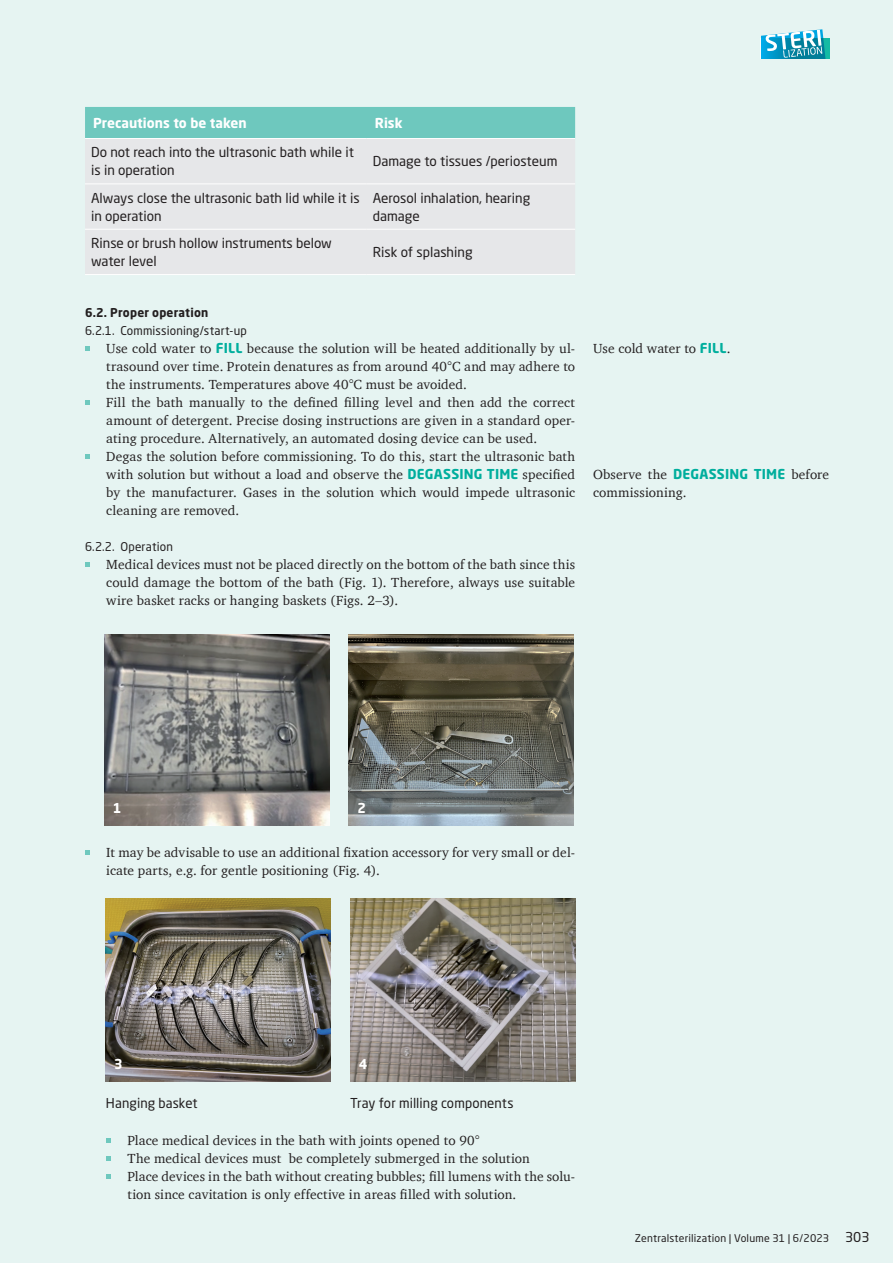
<style>
.page{position:relative;width:893px;height:1263px;background:#e6f4f2}
.page>*{position:absolute;margin:0;border:0;box-sizing:border-box;transform-origin:0 0}
.ZT-04__FL-Aufzählung-GB{font:13.5px/18px "Charter";letter-spacing:.01em;color:#231f20;text-align:justify}
.ZT-07__Tab-FL-DE{font:13.5px/18px "Neo Sans Pro";color:#231f20}
.ZT-04__FL-GB{font:13.5px/18px "Charter";letter-spacing:.01em;color:#231f20}
.ZT-06__BU-DE{font:13.5px "Neo Sans Pro";letter-spacing:.005em;color:#231f20}
.ZT-07__Tab-HL-DE{font:700 13.5px "Neo Sans Pro";color:#fff}
.ZT-03__SL-DE{font:700 13.5px "Neo Sans Pro";color:#fff}
.ZT-03__SL-klein-2-GB{font:12px "Neo Sans Pro";letter-spacing:.015em;color:#231f20}
.ZT-03__SL-klein-1-GB{font:700 12px "Neo Sans Pro";letter-spacing:.015em;color:#231f20}
.t1{font:10.5px "Neo Sans Pro";letter-spacing:.015em;color:#231f20}
.s1{font-family:"Neo Sans Pro";font-weight:700;color:#00ae9d}
.s2{font-size:13.5px}
</style>
<div class="page">
<svg style="left:761px;top:29px;width:69px;height:30px"></svg>
<div style="left:85px;top:107px;width:490px;height:31px;background:#6ec8be"></div>
<div style="left:85px;top:139px;width:490px;height:135px;background:#e6e7e9"></div>
<hr style="left:85px;top:274px;width:282px;height:1px;background:#fff">
<hr style="left:367px;top:274px;width:208px;height:1px;background:#fff">
<hr style="left:85px;top:138px;width:282px;height:1px;background:#fff">
<hr style="left:367px;top:138px;width:208px;height:1px;background:#fff">
<hr style="left:85px;top:229px;width:282px;height:1px;background:#fff">
<hr style="left:367px;top:229px;width:208px;height:1px;background:#fff">
<hr style="left:85px;top:183px;width:282px;height:1px;background:#fff">
<hr style="left:367px;top:183px;width:208px;height:1px;background:#fff">
<svg style="left:85px;top:346px;width:5px;height:5px"></svg>
<svg style="left:85px;top:400px;width:5px;height:5px"></svg>
<svg style="left:85px;top:454px;width:5px;height:5px"></svg>
<svg style="left:85px;top:562px;width:5px;height:5px"></svg>
<svg style="left:85px;top:850px;width:5px;height:5px"></svg>
<svg style="left:106px;top:1138px;width:5px;height:5px"></svg>
<svg style="left:106px;top:1156px;width:5px;height:5px"></svg>
<svg style="left:106px;top:1174px;width:5px;height:5px"></svg>
<img style="left:104px;top:634px;width:225px;height:192px">
<img style="left:349px;top:634px;width:225px;height:192px">
<img style="left:106px;top:899px;width:225px;height:182px">
<img style="left:350px;top:899px;width:225px;height:182px">
<p class="ZT-07__Tab-HL-DE" style="left:93px;top:114px;width:155px">Precautions to be taken</p>
<p class="ZT-07__Tab-HL-DE" style="left:375px;top:114px;width:29px">Risk</p>
<p class="ZT-07__Tab-FL-DE" style="left:91px;top:143px;width:264px">Do not reach into the ultrasonic bath while it is in operation</p>
<p class="ZT-07__Tab-FL-DE" style="left:373px;top:152px;width:186px">Damage to tissues /periosteum</p>
<p class="ZT-07__Tab-FL-DE" style="left:91px;top:189px;width:270px">Always close the ultrasonic bath lid while it is in operation</p>
<p class="ZT-07__Tab-FL-DE" style="left:373px;top:189px;width:159px">Aerosol inhalation, hearing damage</p>
<p class="ZT-07__Tab-FL-DE" style="left:91px;top:234px;width:242px">Rinse or brush hollow instruments below water level</p>
<p class="ZT-07__Tab-FL-DE" style="left:373px;top:243px;width:101px">Risk of splashing</p>
<p class="ZT-03__SL-klein-1-GB" style="left:85px;top:305px;width:125px">6.2. Proper operation</p>
<p class="ZT-03__SL-klein-2-GB" style="left:85px;top:323px;width:163px">6.2.1. Commissioning/start-up</p>
<p class="ZT-04__FL-Aufzählung-GB" style="left:106px;top:339px;width:470px">Use cold water to <span class="s1">FILL</span> because the solution will be heated additionally by ul&shy;trasound over time. Protein denatures as from around 40°C and may adhere to the instruments. Temperatures above 40°C must be avoided.</p>
<p class="ZT-04__FL-Aufzählung-GB" style="left:106px;top:393px;width:470px">Fill the bath manually to the defined filling level and then add the correct amount of detergent. Precise dosing instructions are given in a standard oper&shy;ating procedure. Alternatively, an automated dosing device can be used.</p>
<p class="ZT-04__FL-Aufzählung-GB" style="left:106px;top:447px;width:470px">Degas the solution before commissioning. To do this, start the ultrasonic bath with solution but without a load and observe the <span class="s1">DEGASSING TIME</span> specified by the manufacturer. Gases in the solution which would impede ultrasonic cleaning are removed.</p>
<p class="ZT-03__SL-klein-2-GB" style="left:85px;top:539px;width:89px">6.2.2. Operation</p>
<p class="ZT-04__FL-Aufzählung-GB" style="left:106px;top:555px;width:470px">Medical devices must not be placed directly on the bottom of the bath since this could damage the bottom of the bath (Fig. 1). Therefore, always use suitable wire basket racks or hanging baskets (Figs. 2–3).</p>
<p class="ZT-04__FL-Aufzählung-GB" style="left:593px;top:339px;width:139px">Use cold water to <span class="s1">FILL</span>.</p>
<p class="ZT-04__FL-GB" style="left:593px;top:465px;width:238px">Observe the <span class="s1">DEGASSING TIME</span> before commissioning.</p>
<p class="ZT-03__SL-DE" style="left:113px;top:799px;width:10px">1</p>
<p class="ZT-03__SL-DE" style="left:357px;top:799px;width:10px">2</p>
<p class="ZT-04__FL-Aufzählung-GB" style="left:106px;top:843px;width:470px">It may be advisable to use an additional fixation accessory for very small or del&shy;icate parts, e.g. for gentle positioning (Fig. 4).</p>
<p class="ZT-03__SL-DE" style="left:114px;top:1055px;width:10px">3</p>
<p class="ZT-03__SL-DE" style="left:359px;top:1055px;width:10px">4</p>
<p class="ZT-06__BU-DE" style="left:106px;top:1095px;width:93px">Hanging basket</p>
<p class="ZT-06__BU-DE" style="left:350px;top:1095px;width:165px">Tray for milling components</p>
<p class="ZT-04__FL-Aufzählung-GB" style="left:128px;top:1131px;width:353px">Place medical devices in the bath with joints opened to 90°</p>
<p class="ZT-04__FL-Aufzählung-GB" style="left:128px;top:1149px;width:404px">The medical devices must be completely submerged in the solution</p>
<p class="ZT-04__FL-Aufzählung-GB" style="left:128px;top:1167px;width:449px">Place devices in the bath without creating bubbles; fill lumens with the solu&shy;tion since cavitation is only effective in areas filled with solution.</p>
<p class="t1" style="left:635px;top:1231px;width:236px">Zentralsterilization | Volume 31 | 6/2023 <span class="s2">303</span></p>
</div>
